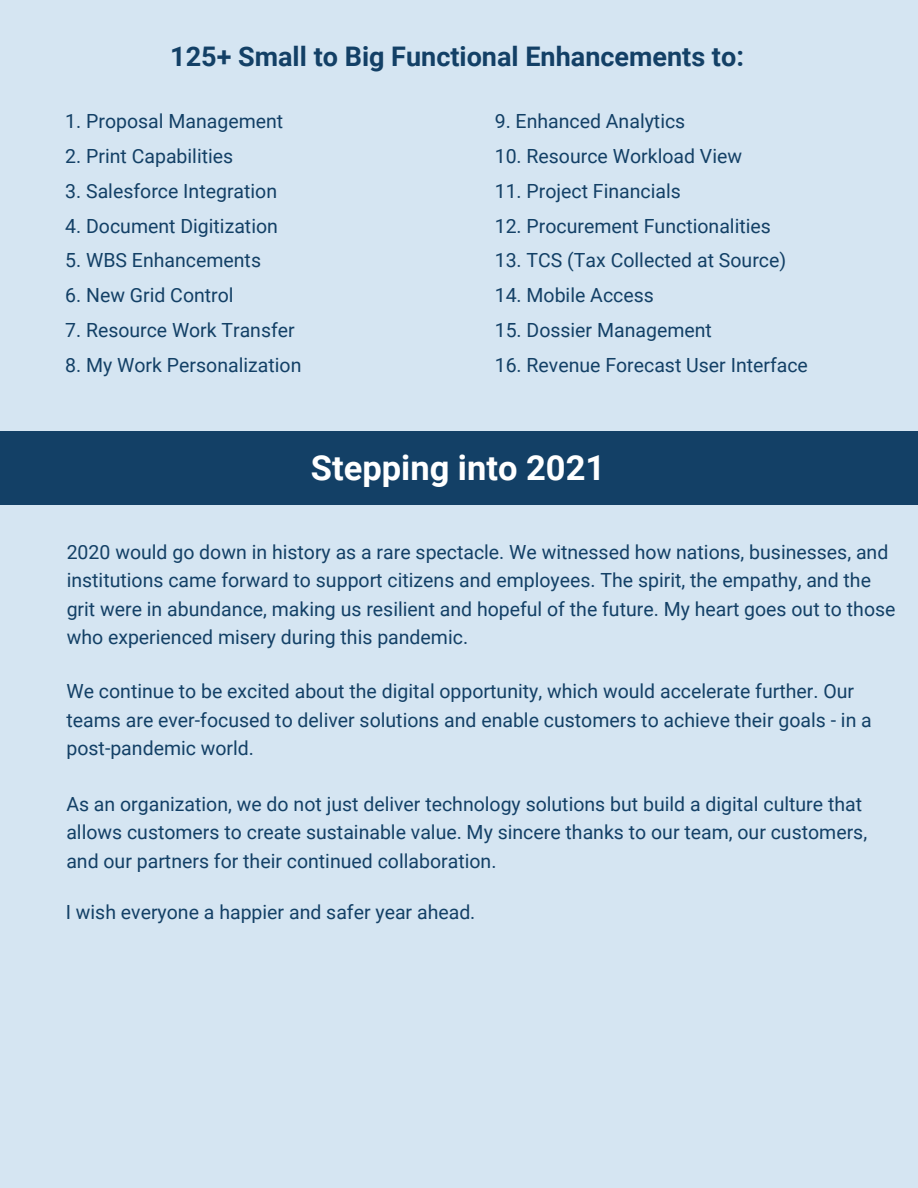
<style>
.page{position:relative;width:918px;height:1188px;background:#fff}
.page>*{position:absolute;margin:0;border:0;box-sizing:border-box;transform-origin:0 0}
.t1{font:700 34.5px "Roboto";color:#fff}
.t2{font:700 27px "Roboto";color:#134066}
.t3{font:19.5px/28.5px "Roboto";color:#134066}
</style>
<div class="page">
<div style="left:0;top:0;width:918px;height:505px;background:#d5e5f2"></div>
<div style="left:0;top:431px;width:918px;height:81px;background:#134066"></div>
<div style="left:0;top:505px;width:918px;height:683px;background:#d5e5f2"></div>
<h2 class="t2" style="left:170px;top:37px;width:575px">125+ Small to Big Functional Enhancements to:</h2>
<p class="t3" style="left:65px;top:106px;width:220px">1. Proposal Management</p>
<p class="t3" style="left:65px;top:141px;width:170px">2. Print Capabilities</p>
<p class="t3" style="left:65px;top:176px;width:213px">3. Salesforce Integration</p>
<p class="t3" style="left:65px;top:211px;width:214px">4. Document Digitization</p>
<p class="t3" style="left:65px;top:245px;width:197px">5. WBS Enhancements</p>
<p class="t3" style="left:65px;top:280px;width:170px">6. New Grid Control</p>
<p class="t3" style="left:65px;top:315px;width:231px">7. Resource Work Transfer</p>
<p class="t3" style="left:65px;top:350px;width:238px">8. My Work Personalization</p>
<p class="t3" style="left:495px;top:106px;width:192px">9. Enhanced Analytics</p>
<p class="t3" style="left:495px;top:141px;width:249px">10. Resource Workload View</p>
<p class="t3" style="left:495px;top:176px;width:188px">11. Project Financials</p>
<p class="t3" style="left:495px;top:211px;width:278px">12. Procurement Functionalities</p>
<p class="t3" style="left:495px;top:245px;width:293px">13. TCS (Tax Collected at Source)</p>
<p class="t3" style="left:495px;top:280px;width:161px">14. Mobile Access</p>
<p class="t3" style="left:495px;top:315px;width:219px">15. Dossier Management</p>
<p class="t3" style="left:495px;top:350px;width:315px">16. Revenue Forecast User Interface</p>
<h1 class="t1" style="left:311px;top:443px;width:296px">Stepping into 2021</h1>
<p class="t3" style="left:67px;top:537px;width:830px">2020 would go down in history as a rare spectacle. We witnessed how nations, businesses, and institutions came forward to support citizens and employees. The spirit, the empathy, and the grit were in abundance, making us resilient and hopeful of the future. My heart goes out to those who experienced misery during this pandemic.</p>
<p class="t3" style="left:67px;top:676px;width:807px">We continue to be excited about the digital opportunity, which would accelerate further. Our teams are ever-focused to deliver solutions and enable customers to achieve their goals - in a post-pandemic world.</p>
<p class="t3" style="left:66px;top:789px;width:802px">As an organization, we do not just deliver technology solutions but build a digital culture that allows customers to create sustainable value. My sincere thanks to our team, our customers, and our partners for their continued collaboration.</p>
<p class="t3" style="left:66px;top:897px;width:411px">I wish everyone a happier and safer year ahead.</p>
</div>
